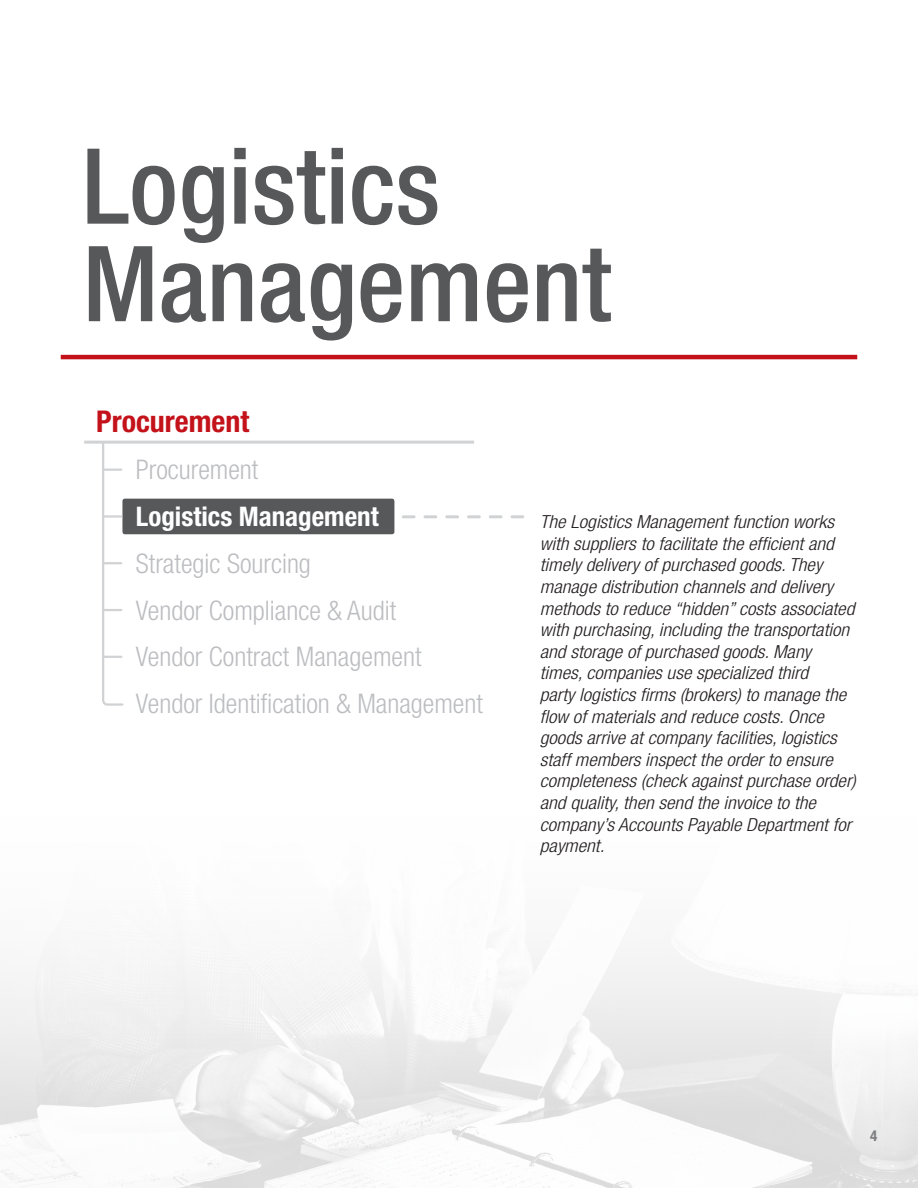
<style>
.page{position:relative;width:918px;height:1188px;background:#fff}
.page>*{position:absolute;margin:0;border:0;box-sizing:border-box;transform-origin:0 0}
.t1{font:500 condensed 105px/97.5px "Helvetica Neue LT Pro";color:#57585a}
.t2{font:700 condensed 30px "Helvetica Neue LT Pro";color:#c4121a}
.t3{font:300 condensed 27px "Helvetica Neue LT Pro";color:#bcbdc0}
.t4{font:700 condensed 27px "Helvetica Neue LT Pro";color:#fff}
.t5{font:italic 300 condensed 18px/21.6px "Helvetica Neue LT Pro";color:#231f20;scale:1.09 1}
.t6{font:700 condensed 15px "Helvetica Neue LT Pro";color:#808285}
</style>
<div class="page">
<img style="left:0;top:949px;width:918px;height:239px">
<hr style="left:61px;top:355px;width:796px;height:4px;background:#c4121a">
<div style="left:122px;top:499px;width:272px;height:35px;background:#57585a;border-radius:2px"></div>
<svg style="left:102px;top:444px;width:23px;height:262px"></svg>
<svg style="left:403px;top:515px;width:120px;height:3px"></svg>
<hr style="left:84px;top:441px;width:390px;height:3px;background:#d1d2d4">
<h1 class="t1" style="left:83px;top:136px;width:530px">Logistics<br>Management</h1>
<h2 class="t2" style="left:96px;top:403px;width:155px">Procurement</h2>
<h3 class="t3" style="left:136px;top:454px;width:124px">Procurement</h3>
<h3 class="t4" style="left:136px;top:500px;width:244px">Logistics Management</h3>
<h3 class="t3" style="left:136px;top:548px;width:177px">Strategic Sourcing</h3>
<h3 class="t3" style="left:136px;top:595px;width:262px">Vendor Compliance &amp; Audit</h3>
<h3 class="t3" style="left:136px;top:641px;width:287px">Vendor Contract Management</h3>
<h3 class="t3" style="left:136px;top:688px;width:349px">Vendor Identification &amp; Management</h3>
<p class="t5" style="left:540px;top:511px;width:291px">The Logistics Management function works with suppliers to facilitate the efficient and timely delivery of purchased goods. They manage distribution channels and delivery methods to reduce “hidden” costs associated with purchasing, including the transportation and storage of purchased goods. Many times, companies use specialized third<br>party logistics firms (brokers) to manage the flow of materials and reduce costs. Once goods arrive at company facilities, logistics staff members inspect the order to ensure completeness (check against purchase order) and quality, then send the invoice to the company’s Accounts Payable Department for payment.</p>
<p class="t6" style="left:870px;top:1126px;width:9px">4</p>
</div>
